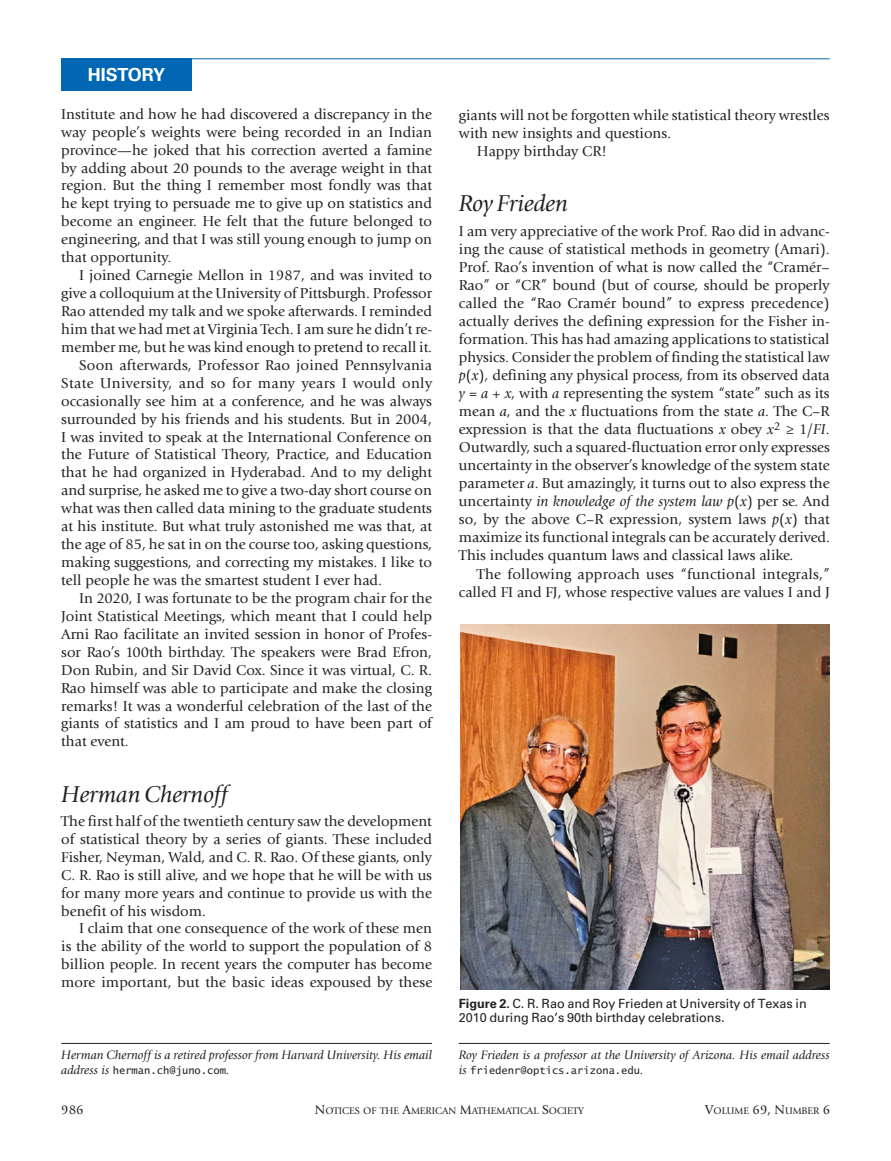
<style>
.page{position:relative;width:891px;height:1161px;background:#fff}
.page>*{position:absolute;margin:0;border:0;box-sizing:border-box;transform-origin:0 0}
.t1{font:italic 23.85px "Giovanni Std";letter-spacing:-.005em;color:#231f20}
.t2{font:700 18px "Univers LT Std";letter-spacing:-.01em;color:#fff}
.t3{font:15px/18px "Giovanni Std";color:#231f20;text-align:justify}
.t4{font:15px "Giovanni Std";letter-spacing:.025em;color:#231f20}
.t5{font:13.5px "Giovanni Std";color:#231f20}
.t6{font:italic 12.75px "Giovanni Std";color:#231f20}
.t7{font:12.75px/14.2px "Univers LT Std";letter-spacing:-.005em;color:#231f20}
.t8{font:10.5px "Lucida Sans Typewriter";color:#231f20}
.t9{font:10.05px "Giovanni Std";color:#231f20}
.s1{font-family:"Giovanni Std";font-style:italic;font-size:12.75px}
.s2{font-style:italic}
.s3{font-weight:700}
.s4{font-size:13.5px}
</style>
<div class="page">
<div style="left:61px;top:58px;width:131px;height:33px;background:#0166b3"></div>
<hr style="left:61px;top:58px;width:769px;height:1px;background:#0166b3">
<img style="left:461px;top:624px;width:369px;height:366px">
<hr style="left:61px;top:1043px;width:371px;height:1px;background:#231f20">
<hr style="left:459px;top:1043px;width:371px;height:1px;background:#231f20">
<p class="t2" style="left:88px;top:64px;width:79px">HISTORY</p>
<p class="t3" style="left:61px;top:105px;width:372px">Institute and how he had discovered a discrepancy in the way people’s weights were being recorded in an Indian province—he joked that his correction averted a famine by adding about 20 pounds to the average weight in that region. But the thing I remember most fondly was that he kept trying to persuade me to give up on statistics and become an engineer. He felt that the future belonged to engineering, and that I was still young enough to jump on that opportunity.</p>
<p class="t3" style="left:79px;top:266px;width:354px">I joined Carnegie Mellon in 1987, and was invited to</p>
<p class="t3" style="left:61px;top:284px;width:372px">give a colloquium at the University of Pittsburgh. Professor</p>
<p class="t3" style="left:61px;top:302px;width:372px">Rao attended my talk and we spoke afterwards. I reminded</p>
<p class="t3" style="left:61px;top:320px;width:372px">him that we had met at Virginia Tech. I am sure he didn’t re-</p>
<p class="t3" style="left:61px;top:338px;width:372px">member me, but he was kind enough to pretend to recall it.</p>
<p class="t3" style="left:79px;top:356px;width:354px">Soon afterwards, Professor Rao joined Pennsylvania</p>
<p class="t4" style="left:61px;top:374px;width:372px">State University, and so for many years I would only</p>
<p class="t3" style="left:61px;top:392px;width:372px">occasionally see him at a conference, and he was always</p>
<p class="t3" style="left:61px;top:410px;width:372px">surrounded by his friends and his students. But in 2004,</p>
<p class="t3" style="left:61px;top:428px;width:372px">I was invited to speak at the International Conference on</p>
<p class="t3" style="left:61px;top:446px;width:372px">the Future of Statistical Theory, Practice, and Education</p>
<p class="t3" style="left:61px;top:464px;width:372px">that he had organized in Hyderabad. And to my delight</p>
<p class="t3" style="left:61px;top:482px;width:372px">and surprise, he asked me to give a two-day short course on</p>
<p class="t3" style="left:61px;top:500px;width:372px">what was then called data mining to the graduate students</p>
<p class="t3" style="left:61px;top:517px;width:372px">at his institute. But what truly astonished me was that, at</p>
<p class="t3" style="left:61px;top:535px;width:372px">the age of 85, he sat in on the course too, asking questions,</p>
<p class="t3" style="left:61px;top:553px;width:372px">making suggestions, and correcting my mistakes. I like to</p>
<p class="t3" style="left:61px;top:571px;width:322px">tell people he was the smartest student I ever had.</p>
<p class="t3" style="left:79px;top:589px;width:354px">In 2020, I was fortunate to be the program chair for the</p>
<p class="t3" style="left:61px;top:607px;width:372px">Joint Statistical Meetings, which meant that I could help</p>
<p class="t3" style="left:61px;top:625px;width:372px">Arni Rao facilitate an invited session in honor of Profes-</p>
<p class="t3" style="left:61px;top:643px;width:372px">sor Rao’s 100th birthday. The speakers were Brad Efron,</p>
<p class="t3" style="left:61px;top:661px;width:372px">Don Rubin, and Sir David Cox. Since it was virtual, C. R.</p>
<p class="t3" style="left:61px;top:679px;width:372px">Rao himself was able to participate and make the closing</p>
<p class="t3" style="left:61px;top:697px;width:372px">remarks! It was a wonderful celebration of the last of the</p>
<p class="t3" style="left:61px;top:715px;width:372px">giants of statistics and I am proud to have been part of</p>
<p class="t3" style="left:61px;top:733px;width:69px">that event.</p>
<h1 class="t1" style="left:61px;top:781px;width:168px">Herman Chernoff</h1>
<p class="t3" style="left:61px;top:812px;width:372px">The first half of the twentieth century saw the development of statistical theory by a series of giants. These included Fisher, Neyman, Wald, and C. R. Rao. Of these giants, only C. R. Rao is still alive, and we hope that he will be with us for many more years and continue to provide us with the benefit of his wisdom.</p>
<p class="t3" style="left:61px;top:920px;width:372px;text-indent:18px">I claim that one consequence of the work of these men is the ability of the world to support the population of 8 billion people. In recent years the computer has become more important, but the basic ideas expoused by these</p>
<p class="t6" style="left:61px;top:1048px;width:372px">Herman Chernoff is a retired professor from Harvard University. His email</p>
<p class="t8" style="left:61px;top:1064px;width:170px"><span class="s1">address is</span> herman.ch@juno.com<span class="s1">.</span></p>
<p class="t3" style="left:459px;top:106px;width:372px">giants will not be forgotten while statistical theory wrestles</p>
<p class="t3" style="left:459px;top:124px;width:213px">with new insights and questions.</p>
<p class="t3" style="left:477px;top:142px;width:132px">Happy birthday CR!</p>
<h1 class="t1" style="left:459px;top:190px;width:111px">Roy Frieden</h1>
<p class="t3" style="left:459px;top:222px;width:373px">I am very appreciative of the work Prof. Rao did in advanc&shy;ing the cause of statistical methods in geometry (Amari).<br>Prof. Rao’s invention of what is now called the “Cramér– Rao” or “CR” bound (but of course, should be properly called the “Rao Cramér bound” to express precedence) actually derives the defining expression for the Fisher in&shy;formation. This has had amazing applications to statistical physics. Consider the problem of finding the statistical law <span class="s2">p</span>(<span class="s2">x</span>)<span class="s2">,</span> defining any physical process, from its observed data <span class="s2">y = a + x,</span> with <span class="s2">a</span> representing the system “state” such as its mean <span class="s2">a</span>, and the <span class="s2">x</span> fluctuations from the state <span class="s2">a</span>. The C–R expression is that the data fluctuations <span class="s2">x</span> obey <span class="s2">x</span><sup>2</sup> ≥ 1/<span class="s2">FI</span>.<br>Outwardly, such a squared-fluctuation error only expresses uncertainty in the observer’s knowledge of the system state parameter <span class="s2">a</span>. But amazingly, it turns out to also express the uncertainty <span class="s2">in knowledge of the system law p</span>(<span class="s2">x</span>) per se. And so, by the above C–R expression, system laws <span class="s2">p</span>(<span class="s2">x</span>) that maximize its functional integrals can be accurately derived.<br>This includes quantum laws and classical laws alike.</p>
<p class="t3" style="left:459px;top:565px;width:372px;text-align:right">The following approach uses “functional integrals,” called FI and FJ, whose respective values are values I and J</p>
<p class="t7" style="left:459px;top:996px;width:349px"><span class="s3">Figure 2.</span> C. R. Rao and Roy Frieden at University of Texas in<br>2010 during Rao’s 90th birthday celebrations.</p>
<p class="t6" style="left:459px;top:1048px;width:372px">Roy Frieden is a professor at the University of Arizona. His email address</p>
<p class="t8" style="left:459px;top:1064px;width:186px"><span class="s1">is</span> friedenr@optics.arizona.edu<span class="s1">.</span></p>
<p class="t5" style="left:61px;top:1102px;width:24px">986</p>
<p class="t9" style="left:315px;top:1105px;width:271px"><span class="s4">N</span>OTICES OF THE <span class="s4">A</span>MERICAN <span class="s4">M</span>ATHEMATICAL <span class="s4">S</span>OCIETY</p>
<p class="t9" style="left:705px;top:1105px;width:127px"><span class="s4">V</span>OLUME <span class="s4">69, N</span>UMBER <span class="s4">6</span></p>
</div>
